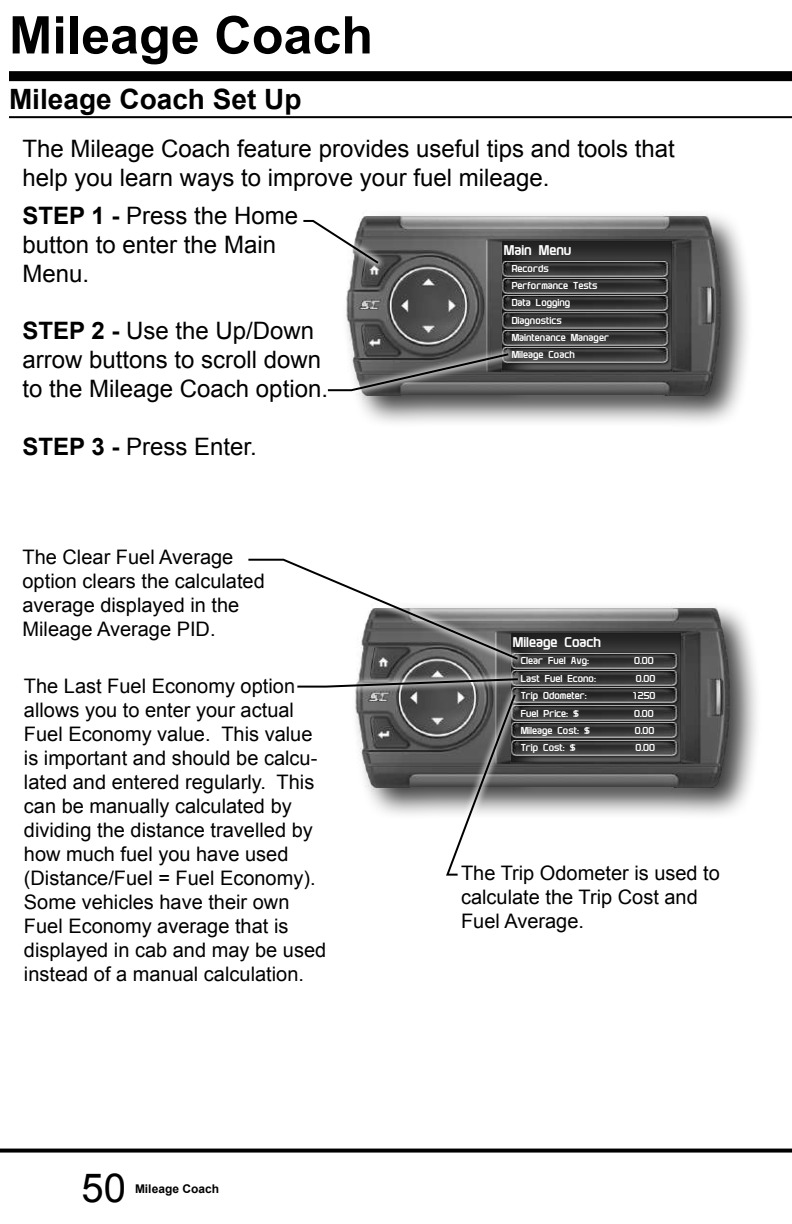
<style>
.page{position:relative;width:792px;height:1224px;background:#fff}
.page>*{position:absolute;margin:0;border:0;box-sizing:border-box;transform-origin:0 0}
.t1{font:700 52px "Arial";color:#000}
.t2{font:40px "Arial";color:#000}
.t3{font:700 28px "Arial";color:#000}
.t4{font:24px/28.8px "Arial";color:#000}
.t5{font:20px/24px "Arial";color:#000}
.t6{font:700 14px "Plavsky Condensed PTQ";color:#fff}
.t7{font:700 12px "Arial";color:#000}
.t8{font:700 10px/17.2px "Plavsky Condensed PTQ";color:#fff}
.s1{font-weight:700}
</style>
<div class="page">
<div style="left:350px;top:601px;width:413px;height:220px;background:#000;opacity:.75"></div>
<img style="left:351px;top:601px;width:395px;height:211px">
<img style="left:509px;top:652px;width:170px;height:17px">
<img style="left:509px;top:669px;width:170px;height:17px">
<img style="left:524px;top:686px;width:155px;height:17px">
<img style="left:524px;top:703px;width:155px;height:17px">
<img style="left:524px;top:720px;width:155px;height:18px">
<img style="left:524px;top:738px;width:155px;height:20px">
<svg style="left:0;top:1149px;width:792px;height:4px;fill:#000"></svg>
<div style="left:341px;top:209px;width:413px;height:220px;background:#000;opacity:.75"></div>
<img style="left:342px;top:209px;width:395px;height:211px">
<img style="left:500px;top:260px;width:170px;height:17px">
<img style="left:500px;top:277px;width:170px;height:17px">
<img style="left:500px;top:294px;width:170px;height:17px">
<img style="left:500px;top:311px;width:170px;height:17px">
<img style="left:500px;top:328px;width:170px;height:17px">
<img style="left:500px;top:345px;width:170px;height:20px">
<div style="left:320px;top:346px;width:196px;height:54px;background:#fff;opacity:.75"></div>
<svg style="left:326px;top:352px;width:185px;height:40px"></svg>
<div style="left:295px;top:212px;width:91px;height:59px;background:#fff;opacity:.75"></div>
<svg style="left:301px;top:219px;width:80px;height:47px"></svg>
<div style="left:240px;top:550px;width:286px;height:117px;background:#fff;opacity:.75"></div>
<svg style="left:246px;top:558px;width:274px;height:103px"></svg>
<div style="left:289px;top:670px;width:237px;height:26px;background:#fff;opacity:.75"></div>
<div style="left:438px;top:687px;width:86px;height:197px;background:#fff;opacity:.75"></div>
<svg style="left:295px;top:677px;width:225px;height:200px"></svg>
<div style="left:9px;top:71px;width:783px;height:10px;background:#000"></div>
<hr style="left:9px;top:116px;width:783px;height:2px;background:#000">
<h1 class="t1" style="left:9px;top:1px;width:366px">Mileage Coach</h1>
<h3 class="t3" style="left:9px;top:80px;width:294px">Mileage Coach Set Up</h3>
<p class="t4" style="left:23px;top:134px;width:654px">The Mileage Coach feature provides useful tips and tools that help you learn ways to improve your fuel mileage.</p>
<p class="t4" style="left:23px;top:202px;width:277px"><span class="s1">STEP 1 -</span> Press the Home button to enter the Main<br>Menu.</p>
<p class="t4" style="left:23px;top:317px;width:307px"><span class="s1">STEP 2 -</span> Use the Up/Down arrow buttons to scroll down to the Mileage Coach option.</p>
<p class="t4" style="left:23px;top:432px;width:236px"><span class="s1">STEP 3 -</span> Press Enter.</p>
<p class="t5" style="left:23px;top:546px;width:244px">The Clear Fuel Average option clears the calculated average displayed in the<br>Mileage Average PID.</p>
<p class="t5" style="left:24px;top:674px;width:304px">The Last Fuel Economy option allows you to enter your actual<br>Fuel Economy value. This value is important and should be calcu&shy;lated and entered regularly. This can be manually calculated by dividing the distance travelled by how much fuel you have used (Distance/Fuel = Fuel Economy).<br>Some vehicles have their own<br>Fuel Economy average that is displayed in cab and may be used instead of a manual calculation.</p>
<h2 class="t2" style="left:82px;top:1162px;width:46px">50</h2>
<p class="t7" style="left:135px;top:1180px;width:86px">Mileage Coach</p>
<p class="t6" style="left:504px;top:241px;width:69px">Main Menu</p>
<p class="t8" style="left:512px;top:260px;width:99px">Records<br>Performance Tests<br>Data Logging<br>Diagnostics<br>Maintenance Manager<br>Mileage Coach</p>
<p class="t6" style="left:513px;top:633px;width:90px">Mileage Coach</p>
<p class="t8" style="left:521px;top:652px;width:70px">Clear Fuel Avg:</p>
<p class="t8" style="left:634px;top:652px;width:21px">0.00</p>
<p class="t8" style="left:521px;top:669px;width:77px">Last Fuel Econo:</p>
<p class="t8" style="left:636px;top:669px;width:21px">0.00</p>
<p class="t8" style="left:521px;top:687px;width:68px">Trip Odometer:</p>
<p class="t8" style="left:632px;top:687px;width:25px">1250</p>
<p class="t8" style="left:521px;top:704px;width:60px">Fuel Price: $</p>
<p class="t8" style="left:634px;top:704px;width:21px">0.00</p>
<p class="t8" style="left:521px;top:721px;width:71px">Mileage Cost: $</p>
<p class="t8" style="left:635px;top:721px;width:21px">0.00</p>
<p class="t8" style="left:521px;top:739px;width:56px">Trip Cost: $</p>
<p class="t8" style="left:636px;top:739px;width:21px">0.00</p>
<p class="t5" style="left:461px;top:861px;width:260px">The Trip Odometer is used to calculate the Trip Cost and<br>Fuel Average.</p>
</div>
